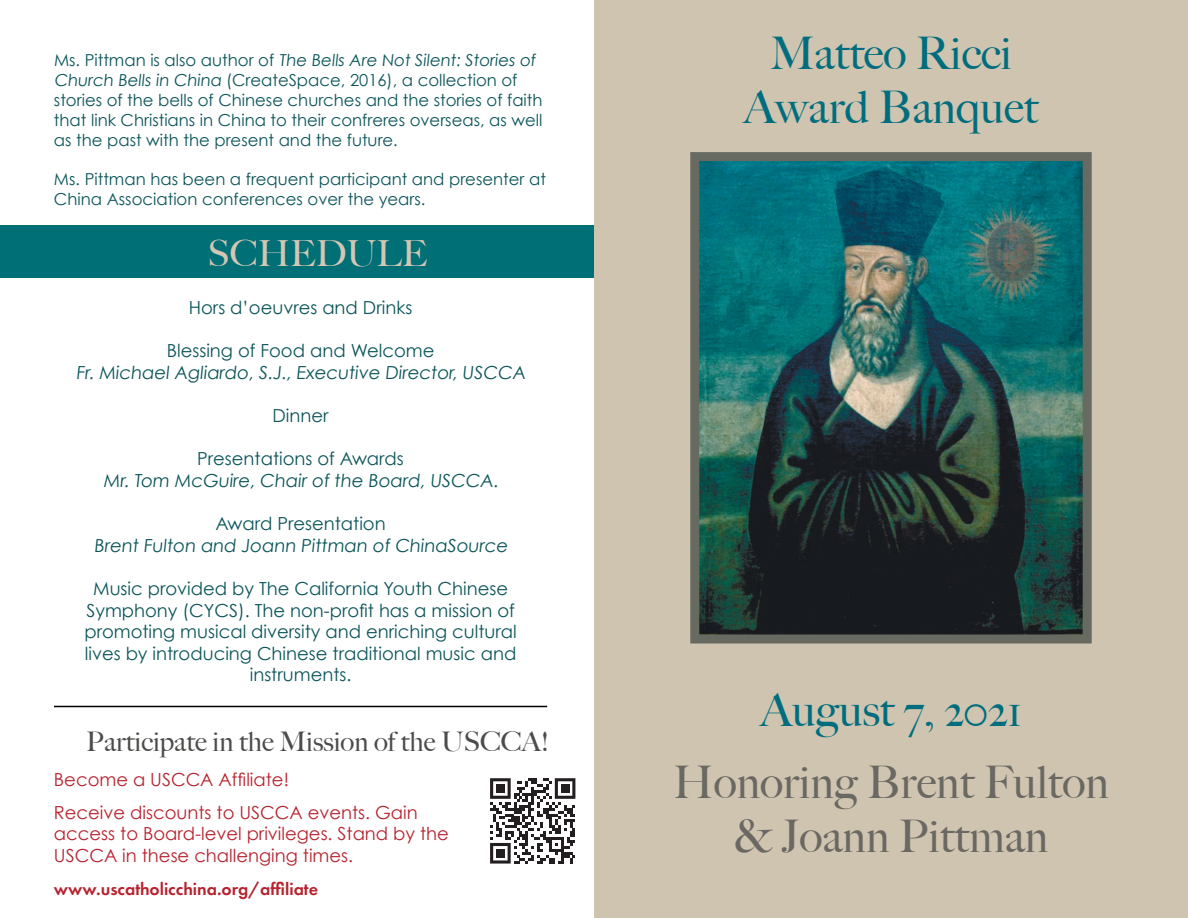
<style>
.page{position:relative;width:1188px;height:918px;background:#fff}
.page>*{position:absolute;margin:0;border:0;box-sizing:border-box;transform-origin:0 0}
.t1{font:500 45px/54px "Big Caslon";color:#006d7e;text-align:center}
.t2{font:500 45px/54px "Big Caslon";color:#6a6862;text-align:center}
.t3{font:500 36px "Big Caslon";color:#d3c6b2}
.t4{font:500 27px "Big Caslon";color:#4d4b49}
.t5{font:18px/21.6px "Century Gothic";color:#0c555a;text-align:center}
.t6{font:18px/33px "Century Gothic";color:#b7222e}
.t7{font:600 18px "Futura PT";color:#b7222e}
.t8{font:16.5px/19.8px "Century Gothic";color:#0c555a}
</style>
<div class="page">
<div style="left:594px;top:0;width:594px;height:918px;background:#cfc4af"></div>
<img style="left:700px;top:162px;width:382px;height:472px">
<div style="left:690px;top:152px;width:402px;height:492px;border:9px solid #666a61"></div>
<div style="left:0;top:225px;width:594px;height:53px;background:#006f76"></div>
<hr style="left:54px;top:706px;width:493px;height:1px;background:#000">
<svg style="left:490px;top:778px;width:85px;height:86px"></svg>
<div style="left:496px;top:784px;width:9px;height:9px;background:#231f20"></div>
<div style="left:561px;top:784px;width:9px;height:9px;background:#231f20"></div>
<div style="left:496px;top:849px;width:9px;height:9px;background:#231f20"></div>
<p class="t8" style="left:54px;top:50px;width:490px">Ms. Pittman is also author of The Bells Are Not Silent: Stories of Church Bells in China (CreateSpace, 2016), a collection of stories of the bells of Chinese churches and the stories of faith that link Christians in China to their confreres overseas, as well as the past with the present and the future.</p>
<p class="t8" style="left:54px;top:169px;width:493px">Ms. Pittman has been a frequent participant and presenter at<br>China Association conferences over the years.</p>
<h2 class="t3" style="left:208px;top:224px;width:221px">SCHEDULE</h2>
<p class="t5" style="left:189px;top:297px;width:225px">Hors d’oeuvres and Drinks</p>
<p class="t5" style="left:76px;top:340px;width:453px">Blessing of Food and Welcome<br>Fr. Michael Agliardo, S.J., Executive Director, USCCA</p>
<p class="t5" style="left:273px;top:405px;width:58px">Dinner</p>
<p class="t5" style="left:103px;top:448px;width:399px">Presentations of Awards<br>Mr. Tom McGuire, Chair of the Board, USCCA.</p>
<p class="t5" style="left:94px;top:513px;width:417px">Award Presentation<br>Brent Fulton and Joann Pittman of ChinaSource</p>
<p class="t5" style="left:84px;top:578px;width:434px">Music provided by The California Youth Chinese Symphony (CYCS). The non-profit has a mission of promoting musical diversity and enriching cultural lives by introducing Chinese traditional music and instruments.</p>
<h3 class="t4" style="left:86px;top:719px;width:464px">Participate in the Mission of the USCCA!</h3>
<p class="t6" style="left:54px;top:763px;width:365px">Become a USCCA Affiliate!<br>Receive discounts to USCCA events. Gain</p>
<p class="t6" style="left:54px;top:823px;width:396px;line-height:21.6px">access to Board-level privileges. Stand by the<br>USCCA in these challenging times.</p>
<p class="t7" style="left:54px;top:878px;width:266px">www.uscatholicchina.org/affiliate</p>
<h1 class="t1" style="left:744px;top:24px;width:296px">Matteo Ricci<br>Award Banquet</h1>
<h1 class="t1" style="left:760px;top:681px;width:263px">August 7, 2021</h1>
<h1 class="t2" style="left:673px;top:753px;width:437px">Honoring Brent Fulton &amp; Joann Pittman</h1>
</div>
